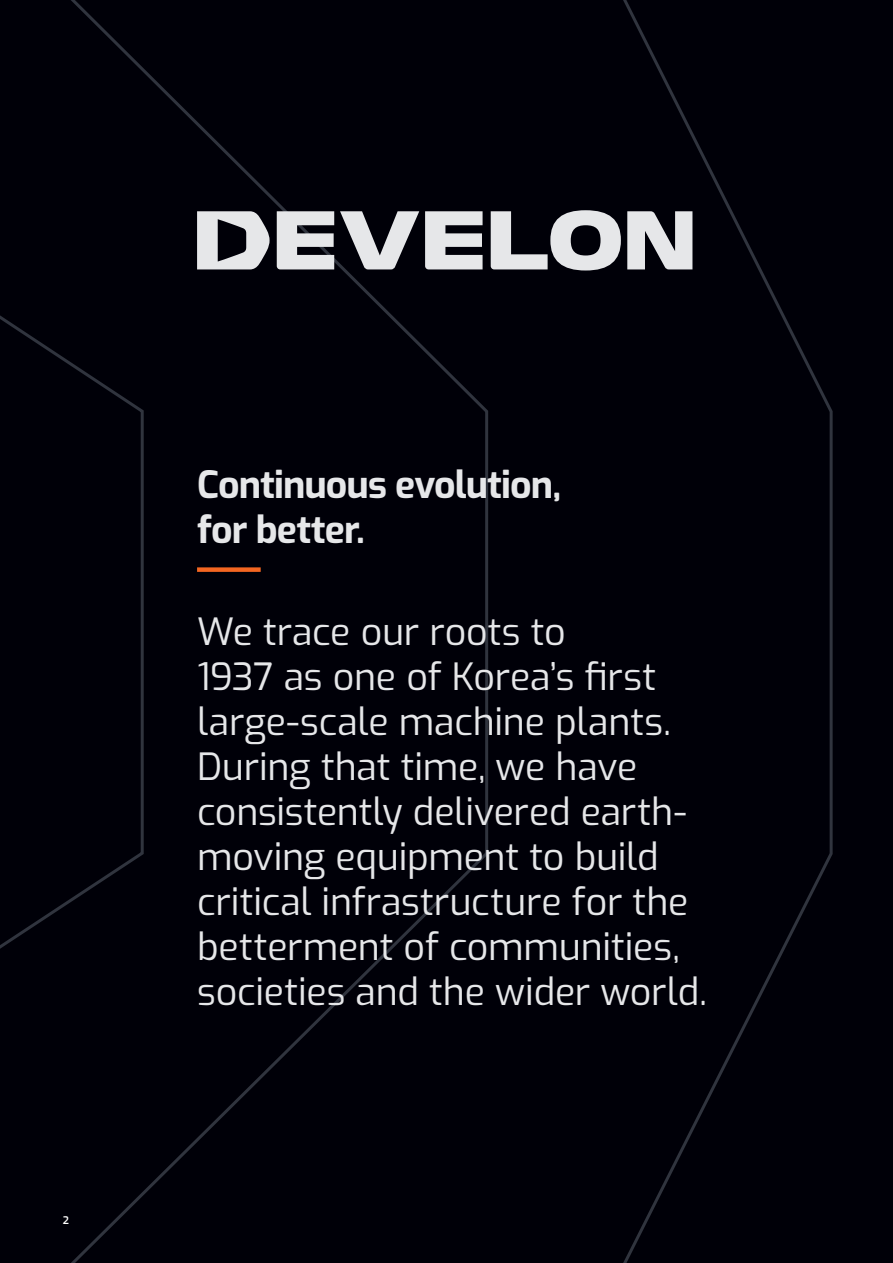
<style>
.page{position:relative;width:893px;height:1263px;background:#000008}
.page>*{position:absolute;margin:0;border:0;box-sizing:border-box;transform-origin:0 0}
.t1{font:37.5px/45px "Exo";letter-spacing:-.005em;color:#e6e7e9}
.t2{font:700 37.5px/45px "Exo";letter-spacing:-.025em;color:#e6e7e9}
.t3{font:600 10.5px "Exo";color:#fff}
</style>
<div class="page">
<svg style="left:197px;top:211px;width:73px;height:58px"></svg>
<svg style="left:277px;top:210px;width:415px;height:60px"></svg>
<div style="left:197px;top:567px;width:64px;height:5px;background:#f36621"></div>
<p class="t3" style="left:63px;top:1213px;width:8px">2</p>
<p class="t2" style="left:197px;top:460px;width:366px">Continuous evolution, for better.</p>
<p class="t1" style="left:197px;top:607px;width:511px">We trace our roots to<br>1937 as one of Korea’s first large-scale machine plants.<br>During that time, we have consistently delivered earth&shy;moving equipment to build critical infrastructure for the betterment of communities, societies and the wider world.</p>
</div>
